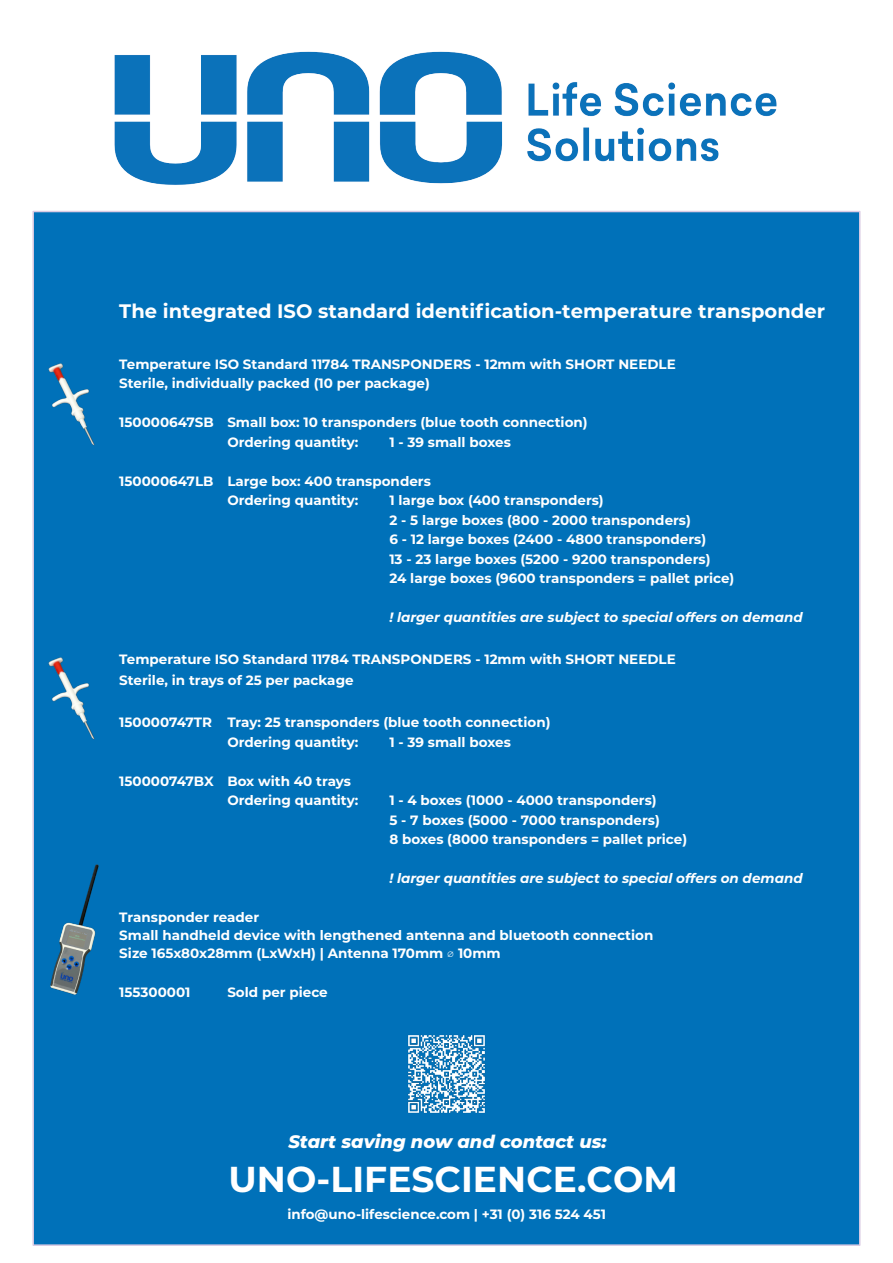
<style>
.page{position:relative;width:893px;height:1263px;background:#fff}
.page>*{position:absolute;margin:0;border:0;box-sizing:border-box;transform-origin:0 0}
.t1{font:700 36px "Montserrat";letter-spacing:.005em;color:#fff}
.t2{font:700 19.5px "Montserrat";color:#fff}
.t3{font:italic 800 18px "Montserrat";color:#fff}
.t4{font:700 13.5px/19.5px "Montserrat";color:#fff}
.t5{font:italic 700 13.5px "Montserrat";color:#fff}
</style>
<div class="page">
<div style="left:32px;top:211px;width:828px;height:1035px;background:#0071b9;border:2px solid #d9cae3"></div>
<img style="left:114px;top:51px;width:663px;height:134px">
<img style="left:49px;top:363px;width:46px;height:83px">
<img style="left:49px;top:657px;width:46px;height:82px">
<img style="left:51px;top:865px;width:48px;height:130px">
<img style="left:408px;top:1035px;width:77px;height:78px">
<h2 class="t2" style="left:119px;top:299px;width:707px">The integrated ISO standard identification-temperature transponder</h2>
<p class="t4" style="left:119px;top:354px;width:558px">Temperature ISO Standard 11784 TRANSPONDERS - 12mm with SHORT NEEDLE<br>Sterile, individually packed (10 per package)</p>
<p class="t4" style="left:227px;top:413px;width:362px;text-indent:-108px">150000647SB Small box: 10 transponders (blue tooth connection)<br>Ordering quantity:</p>
<p class="t4" style="left:389px;top:432px;width:123px">1 - 39 small boxes</p>
<p class="t4" style="left:227px;top:471px;width:205px;text-indent:-108px">150000647LB Large box: 400 transponders<br>Ordering quantity:</p>
<p class="t4" style="left:389px;top:491px;width:347px">1 large box (400 transponders)<br>2 - 5 large boxes (800 - 2000 transponders)<br>6 - 12 large boxes (2400 - 4800 transponders)<br>13 - 23 large boxes (5200 - 9200 transponders)<br>24 large boxes (9600 transponders = pallet price)</p>
<p class="t5" style="left:389px;top:609px;width:415px">! larger quantities are subject to special offers on demand</p>
<p class="t4" style="left:119px;top:649px;width:558px;line-height:21px">Temperature ISO Standard 11784 TRANSPONDERS - 12mm with SHORT NEEDLE<br>Sterile, in trays of 25 per package</p>
<p class="t4" style="left:227px;top:713px;width:325px;text-indent:-108px">150000747TR Tray: 25 transponders (blue tooth connection)<br>Ordering quantity:</p>
<p class="t4" style="left:389px;top:732px;width:123px">1 - 39 small boxes</p>
<p class="t4" style="left:227px;top:771px;width:133px;text-indent:-108px">150000747BX Box with 40 trays<br>Ordering quantity:</p>
<p class="t4" style="left:389px;top:791px;width:299px">1 - 4 boxes (1000 - 4000 transponders)<br>5 - 7 boxes (5000 - 7000 transponders)<br>8 boxes (8000 transponders = pallet price)</p>
<p class="t5" style="left:389px;top:870px;width:415px">! larger quantities are subject to special offers on demand</p>
<p class="t4" style="left:119px;top:908px;width:535px;line-height:18px">Transponder reader<br>Small handheld device with lengthened antenna and bluetooth connection<br>Size 165x80x28mm (LxWxH) | Antenna 170mm ⌀ 10mm</p>
<p class="t4" style="left:119px;top:983px;width:73px">155300001</p>
<p class="t4" style="left:227px;top:983px;width:102px">Sold per piece</p>
<h3 class="t3" style="left:288px;top:1130px;width:320px">Start saving now and contact us:</h3>
<h1 class="t1" style="left:228px;top:1157px;width:451px">UNO-LIFESCIENCE.COM</h1>
<p class="t4" style="left:287px;top:1204px;width:320px">info@uno-lifescience.com | +31 (0) 316 524 451</p>
</div>
